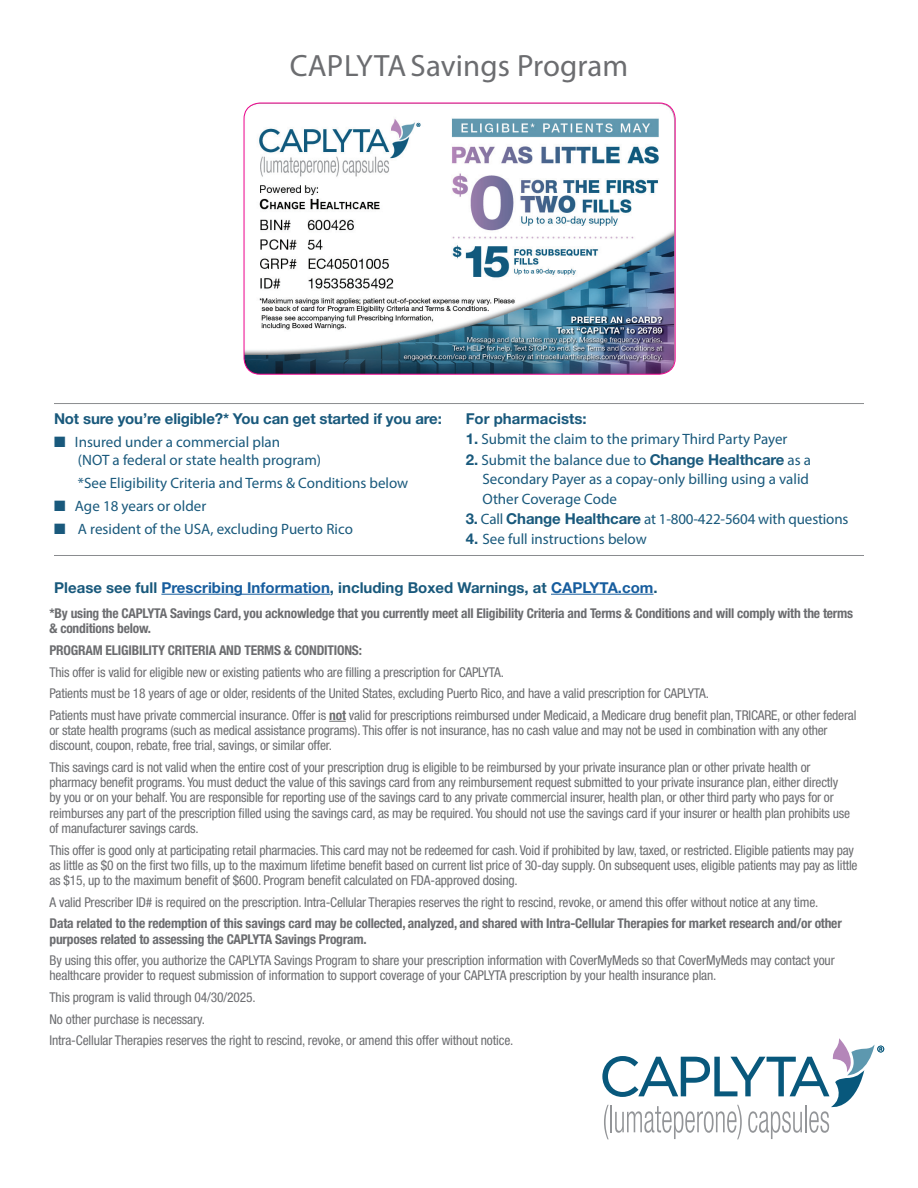
<style>
.page{position:relative;width:918px;height:1188px;background:#fff}
.page>*{position:absolute;margin:0;border:0;box-sizing:border-box;transform-origin:0 0}
.t1{font:30.9px "Myriad Pro";letter-spacing:.005em;color:#6c6d70}
.t2{font:15px/19.5px "Myriad Pro";color:#19597c}
.t3{font:700 15px "Helvetica Neue LT Std";color:#19597c}
.t4{font:condensed 13.5px/15.3px "Helvetica Neue LT Std";letter-spacing:-.015em;color:#6c6d70}
.t5{font:700 condensed 13.5px/15.3px "Helvetica Neue LT Std";letter-spacing:-.015em;color:#6c6d70}
.s1{font-family:"Helvetica Neue LT Std";font-weight:700}
.s2{color:#175d9e}
.s3{font-weight:700}
</style>
<div class="page">
<hr style="left:54px;top:403px;width:810px;height:1px;background:#8a8c8f">
<hr style="left:54px;top:555px;width:810px;height:1px;background:#8a8c8f">
<hr style="left:161px;top:594px;width:169px;height:1px;background:#175d9e">
<hr style="left:551px;top:594px;width:103px;height:1px;background:#175d9e">
<svg style="left:329px;top:721px;width:17px;height:1px"></svg>
<img style="left:244px;top:103px;width:430px;height:271px">
<div style="left:244px;top:103px;width:432px;height:272px;border:1px solid #ed028c;border-radius:16px"></div>
<svg style="left:602px;top:1038px;width:282px;height:101px"></svg>
<h1 class="t1" style="left:290px;top:47px;width:340px">CAPLYTA Savings Program</h1>
<p class="t3" style="left:54px;top:410px;width:389px">Not sure you’re eligible?* You can get started if you are:</p>
<p class="t2" style="left:78px;top:433px;width:245px;line-height:18px;text-indent:-24px">■ Insured under a commercial plan<br>(NOT a federal or state health program)</p>
<p class="t2" style="left:78px;top:473px;width:332px">*See Eligibility Criteria and Terms &amp; Conditions below</p>
<p class="t2" style="left:54px;top:496px;width:154px">■ Age 18 years or older</p>
<p class="t2" style="left:54px;top:519px;width:300px">■ A resident of the USA, excluding Puerto Rico</p>
<p class="t3" style="left:466px;top:410px;width:122px">For pharmacists:</p>
<p class="t2" style="left:466px;top:429px;width:323px"><span class="s1">1.</span> Submit the claim to the primary Third Party Payer</p>
<p class="t2" style="left:482px;top:450px;width:330px;text-indent:-17px"><span class="s1">2.</span> Submit the balance due to <span class="s1">Change Healthcare</span> as a<br>Secondary Payer as a copay-only billing using a valid<br>Other Coverage Code</p>
<p class="t2" style="left:466px;top:509px;width:384px"><span class="s1">3.</span> Call <span class="s1">Change Healthcare</span> at 1-800-422-5604 with questions</p>
<p class="t2" style="left:466px;top:529px;width:183px"><span class="s1">4.</span> See full instructions below</p>
<p class="t3" style="left:54px;top:578px;width:605px">Please see full <span class="s2">Prescribing Information</span>, including Boxed Warnings, at <span class="s2">CAPLYTA.com</span>.</p>
<p class="t5" style="left:50px;top:605px;width:805px">*By using the CAPLYTA Savings Card, you acknowledge that you currently meet all Eligibility Criteria and Terms &amp; Conditions and will comply with the terms &amp; conditions below.</p>
<p class="t5" style="left:50px;top:642px;width:314px">PROGRAM ELIGIBILITY CRITERIA AND TERMS &amp; CONDITIONS:</p>
<p class="t4" style="left:50px;top:661px;width:808px;line-height:21.6px">This offer is valid for eligible new or existing patients who are filling a prescription for CAPLYTA.<br>Patients must be 18 years of age or older, residents of the United States, excluding Puerto Rico, and have a valid prescription for CAPLYTA.<br>Patients must have private commercial insurance. Offer is <span class="s3">not</span> valid for prescriptions reimbursed under Medicaid, a Medicare drug benefit plan, TRICARE, or other federal</p>
<p class="t4" style="left:50px;top:723px;width:780px">or state health programs (such as medical assistance programs). This offer is not insurance, has no cash value and may not be used in combination with any other discount, coupon, rebate, free trial, savings, or similar offer.</p>
<p class="t4" style="left:50px;top:759px;width:802px">This savings card is not valid when the entire cost of your prescription drug is eligible to be reimbursed by your private insurance plan or other private health or pharmacy benefit programs. You must deduct the value of this savings card from any reimbursement request submitted to your private insurance plan, either directly by you or on your behalf. You are responsible for reporting use of the savings card to any private commercial insurer, health plan, or other third party who pays for or reimburses any part of the prescription filled using the savings card, as may be required. You should not use the savings card if your insurer or health plan prohibits use of manufacturer savings cards.</p>
<p class="t4" style="left:50px;top:842px;width:810px">This offer is good only at participating retail pharmacies. This card may not be redeemed for cash. Void if prohibited by law, taxed, or restricted. Eligible patients may pay as little as $0 on the first two fills, up to the maximum lifetime benefit based on current list price of 30-day supply. On subsequent uses, eligible patients may pay as little as $15, up to the maximum benefit of $600. Program benefit calculated on FDA-approved dosing.</p>
<p class="t4" style="left:50px;top:894px;width:770px">A valid Prescriber ID# is required on the prescription. Intra-Cellular Therapies reserves the right to rescind, revoke, or amend this offer without notice at any time.</p>
<p class="t5" style="left:50px;top:916px;width:794px">Data related to the redemption of this savings card may be collected, analyzed, and shared with Intra-Cellular Therapies for market research and/or other purposes related to assessing the CAPLYTA Savings Program.</p>
<p class="t4" style="left:50px;top:953px;width:787px">By using this offer, you authorize the CAPLYTA Savings Program to share your prescription information with CoverMyMeds so that CoverMyMeds may contact your healthcare provider to request submission of information to support coverage of your CAPLYTA prescription by your health insurance plan.</p>
<p class="t4" style="left:50px;top:986px;width:466px;line-height:21.6px">This program is valid through 04/30/2025.<br>No other purchase is necessary.<br>Intra-Cellular Therapies reserves the right to rescind, revoke, or amend this offer without notice.</p>
</div>
